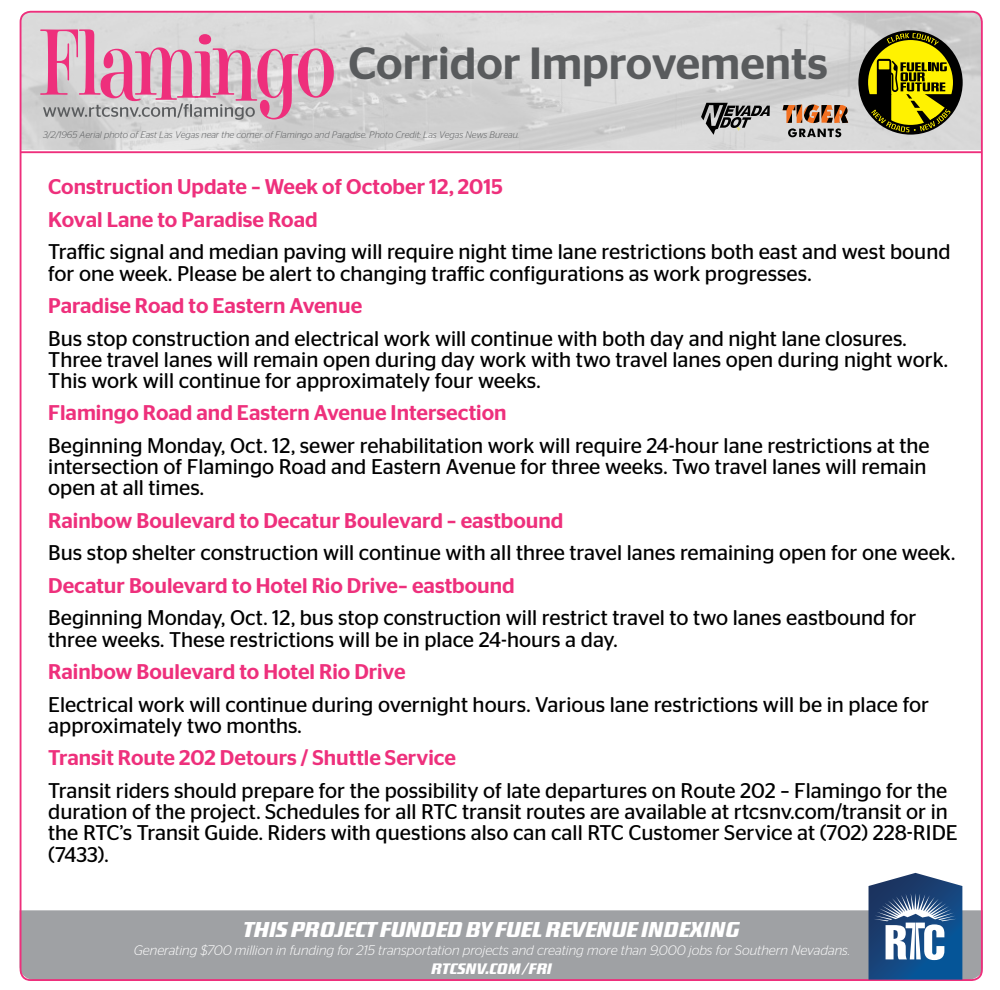
<style>
.page{position:relative;width:1000px;height:990px;background:#fff}
.page>*{position:absolute;margin:0;border:0;box-sizing:border-box;transform-origin:0 0}
.t1{font:500 45px "Stag Sans";color:#595b5d}
.t2{font:21.25px/21.2px "Stag Sans";color:#000}
.t3{font:500 21.25px/32.5px "Stag Sans";color:#ee307c}
.t4{font:italic 500 21.25px "District OT";color:#fff}
.t5{font:italic 500 15px "District OT";letter-spacing:.01em;color:#fff}
.t6{font:italic 300 13.75px "Stag Sans";color:#fff}
.t7{font:italic 300 9.5px "Stag Sans";color:#595b5d}
</style>
<div class="page">
<div style="left:20px;top:910px;width:960px;height:71px;background:#9fa1a4"></div>
<img style="left:23px;top:14px;width:957px;height:136px">
<svg style="left:969px;top:10px;width:11px;height:10px"></svg>
<svg style="left:19px;top:10px;width:315px;height:110px;background:#d8aebf"></svg>
<svg style="left:869px;top:873px;width:93px;height:107px"></svg>
<svg style="left:858px;top:30px;width:105px;height:105px;background:#8e892f"></svg>
<svg style="left:701px;top:103px;width:69px;height:31px;background:#888"></svg>
<svg style="left:783px;top:105px;width:65px;height:32px;background:#a28472"></svg>
<hr style="left:21px;top:151px;width:961px;height:2px;background:#ee2f7c">
<h1 class="t1" style="left:349px;top:37px;width:481px">Corridor Improvements</h1>
<p class="t7" style="left:43px;top:130px;width:478px">3/2/1965 Aerial photo of East Las Vegas near the corner of Flamingo and Paradise. Photo Credit: Las Vegas News Bureau.</p>
<p class="t3" style="left:48px;top:171px;width:456px">Construction Update – Week of October 12, 2015<br>Koval Lane to Paradise Road</p>
<p class="t2" style="left:48px;top:241px;width:904px">Traffic signal and median paving will require night time lane restrictions both east and west bound for one week. Please be alert to changing traffic configurations as work progresses.</p>
<p class="t3" style="left:48px;top:289px;width:315px">Paradise Road to Eastern Avenue</p>
<p class="t2" style="left:48px;top:327px;width:901px">Bus stop construction and electrical work will continue with both day and night lane closures.<br>Three travel lanes will remain open during day work with two travel lanes open during night work.<br>This work will continue for approximately four weeks.</p>
<p class="t3" style="left:48px;top:397px;width:460px">Flamingo Road and Eastern Avenue Intersection</p>
<p class="t2" style="left:48px;top:435px;width:883px">Beginning Monday, Oct. 12, sewer rehabilitation work will require 24-hour lane restrictions at the intersection of Flamingo Road and Eastern Avenue for three weeks. Two travel lanes will remain open at all times.</p>
<p class="t3" style="left:48px;top:504px;width:517px">Rainbow Boulevard to Decatur Boulevard – eastbound</p>
<p class="t2" style="left:48px;top:542px;width:909px">Bus stop shelter construction will continue with all three travel lanes remaining open for one week.</p>
<p class="t3" style="left:48px;top:569px;width:468px">Decatur Boulevard to Hotel Rio Drive– eastbound</p>
<p class="t2" style="left:48px;top:607px;width:870px">Beginning Monday, Oct. 12, bus stop construction will restrict travel to two lanes eastbound for three weeks. These restrictions will be in place 24-hours a day.</p>
<p class="t3" style="left:48px;top:655px;width:359px">Rainbow Boulevard to Hotel Rio Drive</p>
<p class="t2" style="left:48px;top:693px;width:882px">Electrical work will continue during overnight hours. Various lane restrictions will be in place for approximately two months.</p>
<p class="t3" style="left:48px;top:742px;width:409px">Transit Route 202 Detours / Shuttle Service</p>
<p class="t2" style="left:48px;top:780px;width:911px">Transit riders should prepare for the possibility of late departures on Route 202 – Flamingo for the duration of the project. Schedules for all RTC transit routes are available at rtcsnv.com/transit or in the RTC’s Transit Guide. Riders with questions also can call RTC Customer Service at (702) 228-RIDE (7433).</p>
<p class="t4" style="left:244px;top:917px;width:498px">THIS PROJECT FUNDED BY FUEL REVENUE INDEXING</p>
<p class="t6" style="left:134px;top:942px;width:718px">Generating $700 million in funding for 215 transportation projects and creating more than 9,000 jobs for Southern Nevadans.</p>
<p class="t5" style="left:432px;top:960px;width:122px">RTCSNV.COM/FRI</p>
</div>
